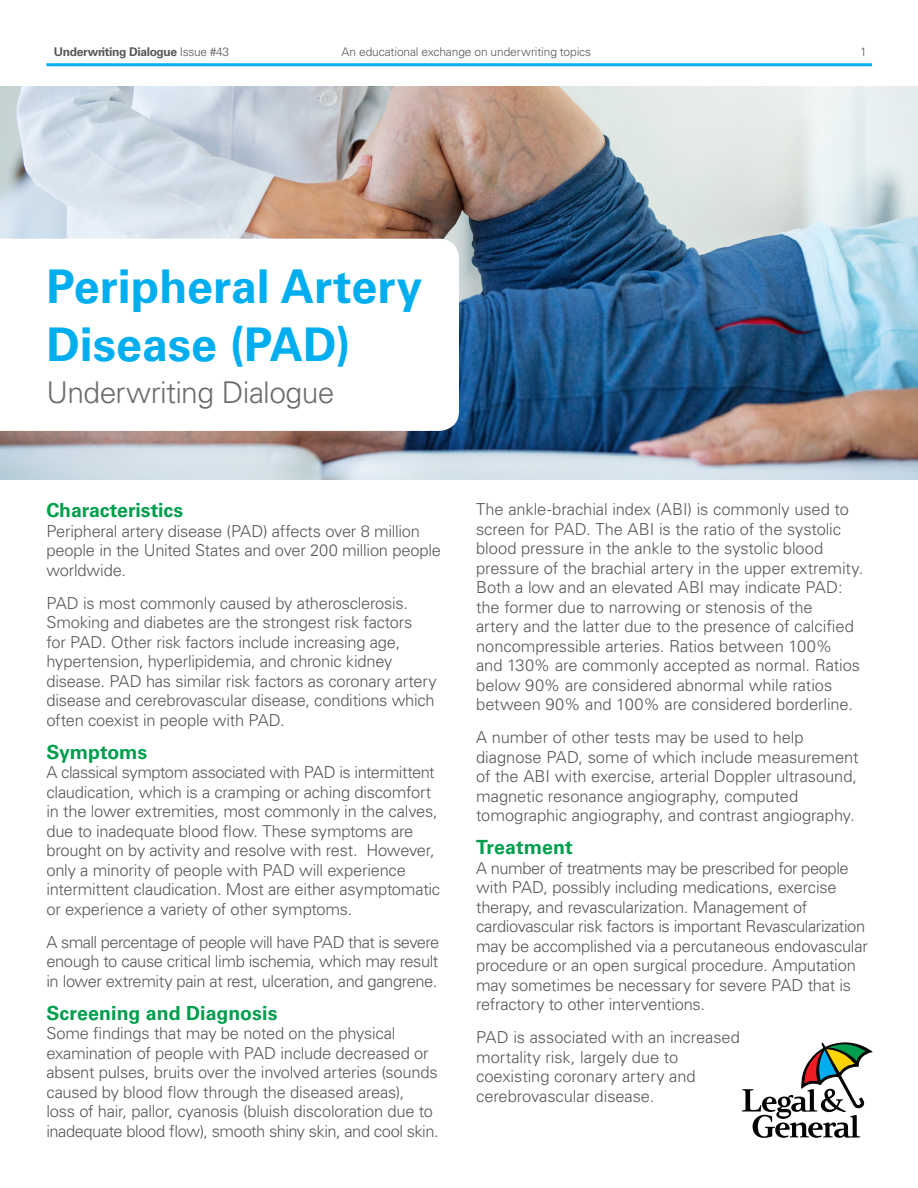
<style>
.page{position:relative;width:918px;height:1188px;background:#fff}
.page>*{position:absolute;margin:0;border:0;box-sizing:border-box;transform-origin:0 0}
.Body_Text{font:700 46.5px/58.5px "Univers LT Std";color:#00aeef}
.Body_Text-2{font:300 30px "Univers LT Std";letter-spacing:-.02em;color:#6c6d70}
.Blue_Sub-Header{font:700 19.5px "Univers LT Std";color:#009e4d}
.Blue_Sub-Header-2{font:300 16.5px/19.5px "Univers LT Std";letter-spacing:-.015em;color:#57585a}
.Body_Text-3{font:300 12px "Univers LT Std";letter-spacing:-.01em;color:#57585a}
.t1{font:700 12px "Univers LT Std";letter-spacing:-.03em;color:#57585a}
.s1{font-weight:300}
</style>
<div class="page">
<img style="left:0;top:86px;width:918px;height:394px">
<svg style="left:46px;top:63px;width:827px;height:4px;background:#3fc2f2"></svg>
<svg style="left:0;top:239px;width:459px;height:192px"></svg>
<svg style="left:742px;top:1043px;width:130px;height:95px"></svg>
<p class="t1" style="left:54px;top:45px;width:177px">Underwriting Dialogue <span class="s1">Issue #43</span></p>
<p class="Body_Text-3" style="left:341px;top:44px;width:251px">An educational exchange on underwriting topics</p>
<p class="Body_Text-3" style="left:860px;top:45px;width:8px">1</p>
<p class="Body_Text" style="left:46px;top:258px;width:377px">Peripheral Artery<br>Disease (PAD)</p>
<p class="Body_Text-2" style="left:46px;top:375px;width:289px">Underwriting Dialogue</p>
<p class="Blue_Sub-Header" style="left:46px;top:499px;width:138px">Characteristics</p>
<p class="Blue_Sub-Header-2" style="left:46px;top:521px;width:396px">Peripheral artery disease (PAD) affects over 8 million people in the United States and over 200 million people worldwide.</p>
<p class="Blue_Sub-Header-2" style="left:46px;top:593px;width:392px">PAD is most commonly caused by atherosclerosis.<br>Smoking and diabetes are the strongest risk factors<br>for PAD. Other risk factors include increasing age, hypertension, hyperlipidemia, and chronic kidney disease. PAD has similar risk factors as coronary artery disease and cerebrovascular disease, conditions which often coexist in people with PAD.</p>
<p class="Blue_Sub-Header" style="left:46px;top:741px;width:102px">Symptoms</p>
<p class="Blue_Sub-Header-2" style="left:46px;top:763px;width:395px">A classical symptom associated with PAD is intermittent claudication, which is a cramping or aching discomfort in the lower extremities, most commonly in the calves, due to inadequate blood flow. These symptoms are brought on by activity and resolve with rest. However, only a minority of people with PAD will experience intermittent claudication. Most are either asymptomatic or experience a variety of other symptoms.</p>
<p class="Blue_Sub-Header-2" style="left:46px;top:932px;width:394px;text-align:justify">A small percentage of people will have PAD that is severe enough to cause critical limb ischemia, which may result in lower extremity pain at rest, ulceration, and gangrene.</p>
<p class="Blue_Sub-Header" style="left:46px;top:1002px;width:233px">Screening and Diagnosis</p>
<p class="Blue_Sub-Header-2" style="left:46px;top:1024px;width:394px">Some findings that may be noted on the physical examination of people with PAD include decreased or absent pulses, bruits over the involved arteries (sounds caused by blood flow through the diseased areas),<br>loss of hair, pallor, cyanosis (bluish discoloration due to inadequate blood flow), smooth shiny skin, and cool skin.</p>
<p class="Blue_Sub-Header-2" style="left:476px;top:500px;width:389px">The ankle-brachial index (ABI) is commonly used to screen for PAD. The ABI is the ratio of the systolic blood pressure in the ankle to the systolic blood pressure of the brachial artery in the upper extremity.<br>Both a low and an elevated ABI may indicate PAD: the former due to narrowing or stenosis of the<br>artery and the latter due to the presence of calcified noncompressible arteries. Ratios between 100%<br>and 130% are commonly accepted as normal. Ratios below 90% are considered abnormal while ratios between 90% and 100% are considered borderline.</p>
<p class="Blue_Sub-Header-2" style="left:476px;top:728px;width:384px">A number of other tests may be used to help diagnose PAD, some of which include measurement of the ABI with exercise, arterial Doppler ultrasound, magnetic resonance angiography, computed tomographic angiography, and contrast angiography.</p>
<p class="Blue_Sub-Header" style="left:476px;top:836px;width:98px">Treatment</p>
<p class="Blue_Sub-Header-2" style="left:476px;top:858px;width:393px">A number of treatments may be prescribed for people with PAD, possibly including medications, exercise therapy, and revascularization. Management of cardiovascular risk factors is important Revascularization may be accomplished via a percutaneous endovascular procedure or an open surgical procedure. Amputation may sometimes be necessary for severe PAD that is refractory to other interventions.</p>
<p class="Blue_Sub-Header-2" style="left:476px;top:1028px;width:265px">PAD is associated with an increased mortality risk, largely due to coexisting coronary artery and cerebrovascular disease.</p>
</div>
